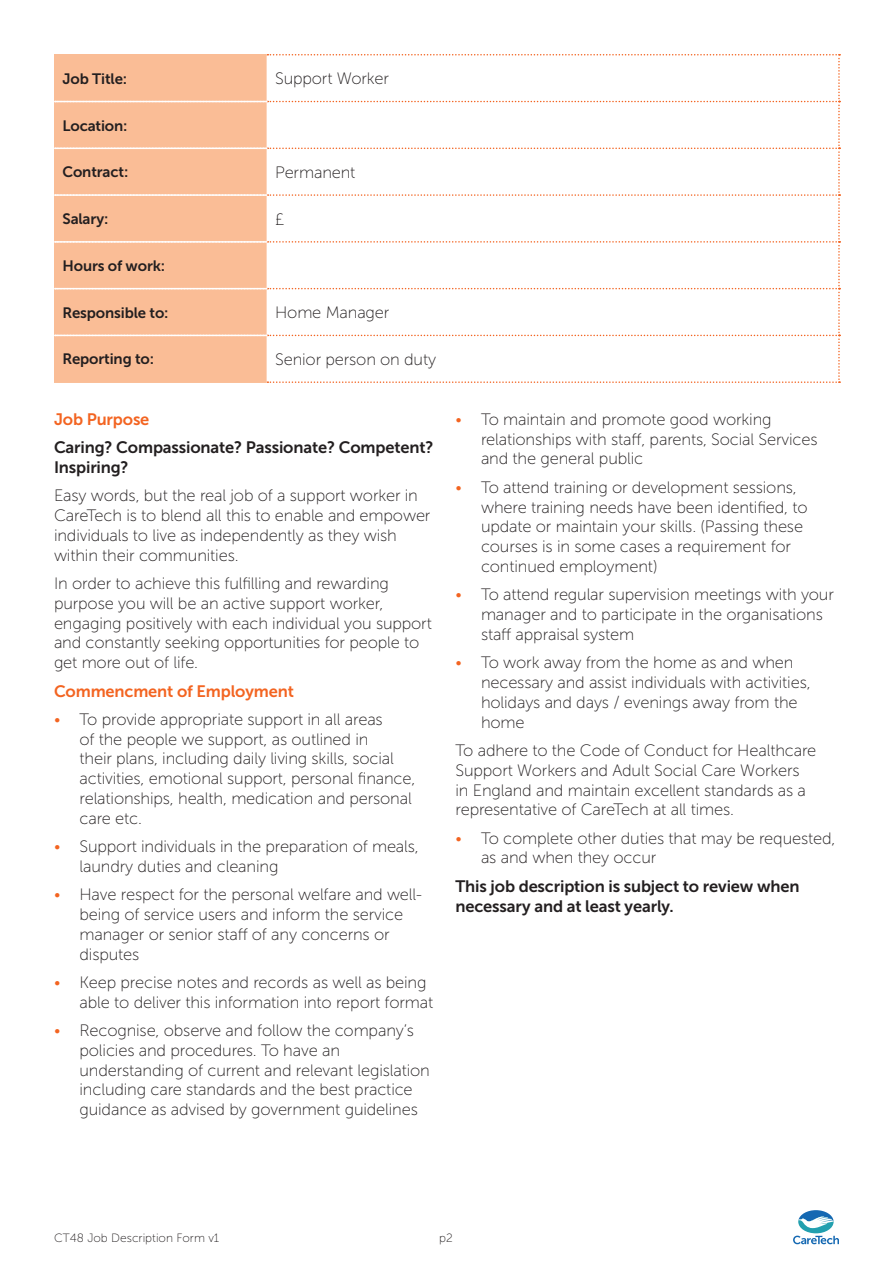
<style>
.page{position:relative;width:893px;height:1263px;background:#fff}
.page>*{position:absolute;margin:0;border:0;box-sizing:border-box;transform-origin:0 0}
.t1{font:16.5px/19.8px "Museo Sans 100";letter-spacing:-.01em;color:#231f20}
.t2{font:16.5px/19.8px "Museo Sans 700";letter-spacing:-.01em;color:#231f20}
.t3{font:16.5px "Museo Sans 700";letter-spacing:-.01em;color:#f36421}
.t4{font:15px "Museo Sans 700";letter-spacing:-.01em;color:#231f20}
.t5{font:12px "Museo Sans 100";color:#231f20}
.s1{color:#f36421}
</style>
<div class="page">
<svg style="left:793px;top:1210px;width:46px;height:34px"></svg>
<svg style="left:55px;top:54px;width:785px;height:329px"></svg>
<hr style="left:54px;top:54px;width:213px;height:2px;background:#fabd96">
<hr style="left:54px;top:381px;width:213px;height:2px;background:#fabd96">
<p class="t4" style="left:63px;top:70px;width:66px">Job Title:</p>
<p class="t1" style="left:275px;top:69px;width:116px">Support Worker</p>
<p class="t4" style="left:63px;top:117px;width:66px">Location:</p>
<p class="t4" style="left:63px;top:164px;width:67px">Contract:</p>
<p class="t1" style="left:275px;top:162px;width:82px">Permanent</p>
<p class="t4" style="left:63px;top:211px;width:48px">Salary:</p>
<p class="t1" style="left:275px;top:209px;width:11px">£</p>
<p class="t4" style="left:63px;top:257px;width:104px">Hours of work:</p>
<p class="t4" style="left:63px;top:304px;width:108px">Responsible to:</p>
<p class="t1" style="left:275px;top:303px;width:116px">Home Manager</p>
<p class="t4" style="left:63px;top:351px;width:93px">Reporting to:</p>
<p class="t1" style="left:275px;top:350px;width:163px">Senior person on duty</p>
<p class="t3" style="left:54px;top:410px;width:97px">Job Purpose</p>
<p class="t2" style="left:54px;top:438px;width:381px">Caring? Compassionate? Passionate? Competent?<br>Inspiring?</p>
<p class="t1" style="left:54px;top:486px;width:378px">Easy words, but the real job of a support worker in CareTech is to blend all this to enable and empower individuals to live as independently as they wish within their communities.</p>
<p class="t1" style="left:54px;top:574px;width:379px">In order to achieve this fulfilling and rewarding purpose you will be an active support worker, engaging positively with each individual you support and constantly seeking opportunities for people to get more out of life.</p>
<p class="t3" style="left:54px;top:682px;width:241px">Commencment of Employment</p>
<p class="t1" style="left:80px;top:709px;width:337px;text-indent:-26px"><span class="s1">•</span> To provide appropriate support in all areas<br>of the people we support, as outlined in<br>their plans, including daily living skills, social activities, emotional support, personal finance, relationships, health, medication and personal care etc.</p>
<p class="t1" style="left:80px;top:837px;width:341px;text-indent:-26px"><span class="s1">•</span> Support individuals in the preparation of meals, laundry duties and cleaning</p>
<p class="t1" style="left:80px;top:885px;width:344px;text-indent:-26px"><span class="s1">•</span> Have respect for the personal welfare and well&shy;being of service users and inform the service manager or senior staff of any concerns or disputes</p>
<p class="t1" style="left:80px;top:972px;width:355px;text-indent:-26px"><span class="s1">•</span> Keep precise notes and records as well as being able to deliver this information into report format</p>
<p class="t1" style="left:80px;top:1021px;width:352px;text-indent:-26px"><span class="s1">•</span> Recognise, observe and follow the company’s policies and procedures. To have an understanding of current and relevant legislation including care standards and the best practice guidance as advised by government guidelines</p>
<p class="t1" style="left:481px;top:409px;width:338px;text-indent:-26px"><span class="s1">•</span> To maintain and promote good working relationships with staff, parents, Social Services and the general public</p>
<p class="t1" style="left:481px;top:477px;width:328px;text-indent:-26px"><span class="s1">•</span> To attend training or development sessions, where training needs have been identified, to update or maintain your skills. (Passing these courses is in some cases a requirement for continued employment)</p>
<p class="t1" style="left:481px;top:585px;width:354px;text-indent:-26px"><span class="s1">•</span> To attend regular supervision meetings with your manager and to participate in the organisations staff appraisal system</p>
<p class="t1" style="left:481px;top:653px;width:331px;text-indent:-26px"><span class="s1">•</span> To work away from the home as and when necessary and assist individuals with activities, holidays and days / evenings away from the home</p>
<p class="t1" style="left:455px;top:740px;width:362px">To adhere to the Code of Conduct for Healthcare Support Workers and Adult Social Care Workers in England and maintain excellent standards as a representative of CareTech at all times.</p>
<p class="t1" style="left:481px;top:828px;width:356px;text-indent:-26px"><span class="s1">•</span> To complete other duties that may be requested, as and when they occur</p>
<p class="t2" style="left:455px;top:876px;width:346px">This job description is subject to review when necessary and at least yearly.</p>
<p class="t5" style="left:54px;top:1232px;width:167px">CT48 Job Description Form v1</p>
<p class="t5" style="left:439px;top:1232px;width:15px">p2</p>
</div>
